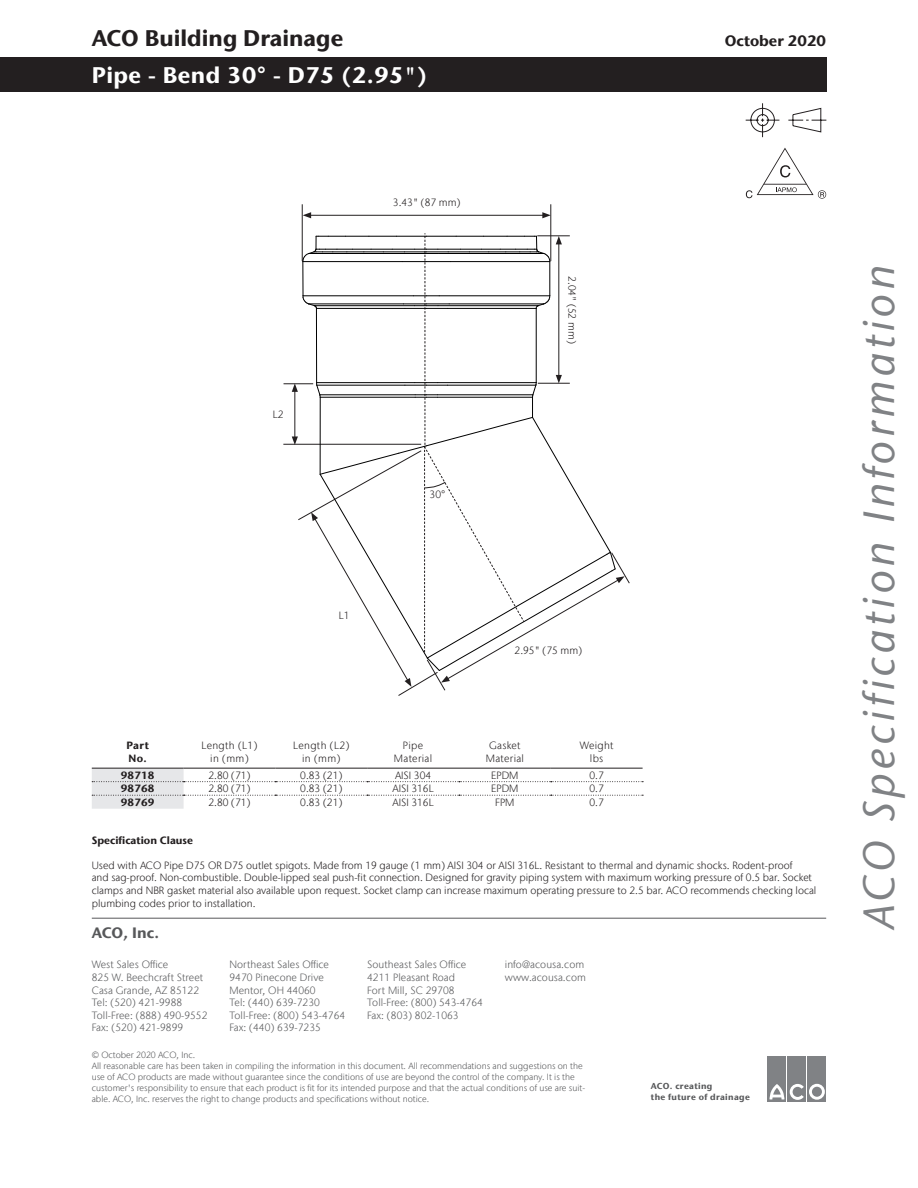
<style>
.page{position:relative;width:918px;height:1188px;background:#fff}
.page>*{position:absolute;margin:0;border:0;box-sizing:border-box;transform-origin:0 0}
.t1{font:italic 500 43.5px "Stone Sans IIITC Com";letter-spacing:.1em;color:#808285}
.t2{font:700 22.5px "Stone Sans IIITC Com";letter-spacing:.02em;color:#fff}
.t3{font:700 22.5px "Stone Sans IIITC Com";color:#231f20}
.t4{font:700 15px "Stone Sans IIITC Com";color:#231f20}
.t5{font:700 15px "Stone Sans IIITC Com";color:#57585a}
.Default_Text{font:300 10.5px/12.6px "Stone Sans IIITC Com";color:#231f20}
.t6{font:300 10.5px/12.6px "Stone Sans IIITC Com";letter-spacing:.005em;color:#57585a}
.Table_Content{font:300 10.5px "Stone Sans IIITC Com";color:#231f20}
.table_header-center{font:300 10.5px "Stone Sans IIITC Com";letter-spacing:.03em;color:#231f20}
.Default_Text-2{font:700 10.5px "Stone Sans IIITC Com";color:#231f20}
.Table_Content-2{font:700 10.5px "Stone Sans IIITC Com";color:#231f20}
.table_header-PartNr{font:700 10.5px "Stone Sans IIITC Com";letter-spacing:.03em;color:#231f20}
.t7{font:300 9px/10.8px "Stone Sans IIITC Com";color:#57585a}
.t8{font:700 8.55px/10.5px "Stone Sans IIITC Com";letter-spacing:.04em;color:#57585a}
</style>
<div class="page">
<svg style="left:746px;top:103px;width:80px;height:34px"></svg>
<div style="left:768px;top:1056px;width:18px;height:46px;background:#808285"></div>
<div style="left:788px;top:1056px;width:18px;height:46px;background:#808285"></div>
<div style="left:808px;top:1056px;width:18px;height:46px;background:#808285"></div>
<svg style="left:769px;top:1084px;width:56px;height:16px"></svg>
<hr style="left:92px;top:918px;width:734px;height:1px;background:#57585a">
<div style="left:0;top:57px;width:826px;height:35px;background:#231f20"></div>
<svg style="left:746px;top:148px;width:80px;height:50px"></svg>
<svg style="left:92px;top:768px;width:551px;height:41px"></svg>
<hr style="left:309px;top:215px;width:236px;height:1px;background:#231f20">
<svg style="left:303px;top:212px;width:8px;height:6px"></svg>
<svg style="left:542px;top:212px;width:8px;height:6px"></svg>
<hr style="left:302px;top:204px;width:1px;height:57px;background:#231f20">
<hr style="left:550px;top:204px;width:1px;height:57px;background:#231f20">
<hr style="left:283px;top:444px;width:138px;height:1px;background:#231f20">
<svg style="left:284px;top:233px;width:346px;height:463px"></svg>
<h2 class="t3" style="left:92px;top:23px;width:253px">ACO Building Drainage</h2>
<h2 class="t2" style="left:92px;top:60px;width:337px">Pipe - Bend 30° - D75 (2.95")</h2>
<h3 class="t4" style="left:725px;top:31px;width:103px">October 2020</h3>
<p class="table_header-PartNr" style="left:126px;top:739px;width:24px">Part</p>
<p class="table_header-PartNr" style="left:129px;top:751px;width:20px">No.</p>
<p class="Default_Text" style="left:273px;top:408px;width:12px">L2</p>
<p class="Default_Text" style="left:393px;top:196px;width:69px">3.43" (87 mm)</p>
<p class="Default_Text" style="left:430px;top:488px;width:17px">30°</p>
<p class="Default_Text" style="left:578px;top:276px;width:69px;rotate:90deg">2.04" (52 mm)</p>
<p class="Default_Text" style="left:339px;top:609px;width:12px">L1</p>
<p class="table_header-center" style="left:201px;top:739px;width:58px">Length (L1)</p>
<p class="table_header-center" style="left:210px;top:752px;width:40px">in (mm)</p>
<p class="table_header-center" style="left:293px;top:739px;width:58px">Length (L2)</p>
<p class="table_header-center" style="left:302px;top:752px;width:40px">in (mm)</p>
<p class="table_header-center" style="left:403px;top:739px;width:22px">Pipe</p>
<p class="table_header-center" style="left:394px;top:752px;width:40px">Material</p>
<p class="Default_Text" style="left:515px;top:644px;width:69px">2.95" (75 mm)</p>
<p class="table_header-center" style="left:489px;top:739px;width:33px">Gasket</p>
<p class="table_header-center" style="left:486px;top:752px;width:40px">Material</p>
<p class="table_header-center" style="left:580px;top:739px;width:35px">Weight</p>
<p class="table_header-center" style="left:590px;top:752px;width:15px">lbs</p>
<p class="Table_Content-2" style="left:121px;top:768px;width:35px">98718</p>
<p class="Table_Content" style="left:208px;top:769px;width:44px">2.80 (71)</p>
<p class="Table_Content" style="left:300px;top:769px;width:44px">0.83 (21)</p>
<p class="Table_Content" style="left:395px;top:769px;width:38px">AISI 304</p>
<p class="Table_Content" style="left:491px;top:769px;width:29px">EPDM</p>
<p class="Table_Content" style="left:590px;top:769px;width:16px">0.7</p>
<p class="Table_Content-2" style="left:121px;top:782px;width:35px">98768</p>
<p class="Table_Content" style="left:208px;top:782px;width:44px">2.80 (71)</p>
<p class="Table_Content" style="left:300px;top:782px;width:44px">0.83 (21)</p>
<p class="Table_Content" style="left:393px;top:782px;width:43px">AISI 316L</p>
<p class="Table_Content" style="left:491px;top:782px;width:29px">EPDM</p>
<p class="Table_Content" style="left:590px;top:782px;width:16px">0.7</p>
<p class="Table_Content-2" style="left:121px;top:795px;width:35px">98769</p>
<p class="Table_Content" style="left:208px;top:796px;width:44px">2.80 (71)</p>
<p class="Table_Content" style="left:300px;top:796px;width:44px">0.83 (21)</p>
<p class="Table_Content" style="left:393px;top:796px;width:43px">AISI 316L</p>
<p class="Table_Content" style="left:495px;top:796px;width:21px">FPM</p>
<p class="Table_Content" style="left:590px;top:796px;width:16px">0.7</p>
<p class="Default_Text-2" style="left:92px;top:833px;width:103px">Specification Clause</p>
<p class="Default_Text" style="left:92px;top:859px;width:726px">Used with ACO Pipe D75 OR D75 outlet spigots. Made from 19 gauge (1 mm) AISI 304 or AISI 316L. Resistant to thermal and dynamic shocks. Rodent-proof<br>and sag-proof. Non-combustible. Double-lipped seal push-fit connection. Designed for gravity piping system with maximum working pressure of 0.5 bar. Socket clamps and NBR gasket material also available upon request. Socket clamp can increase maximum operating pressure to 2.5 bar. ACO recommends checking local plumbing codes prior to installation.</p>
<h3 class="t5" style="left:92px;top:923px;width:69px">ACO, Inc.</h3>
<p class="t6" style="left:92px;top:958px;width:117px">West Sales Office<br>825 W. Beechcraft Street<br>Casa Grande, AZ 85122<br>Tel: (520) 421-9988<br>Toll-Free: (888) 490-9552<br>Fax: (520) 421-9899</p>
<p class="t6" style="left:230px;top:958px;width:117px">Northeast Sales Office<br>9470 Pinecone Drive<br>Mentor, OH 44060<br>Tel: (440) 639-7230<br>Toll-Free: (800) 543-4764<br>Fax: (440) 639-7235</p>
<p class="t6" style="left:367px;top:958px;width:117px">Southeast Sales Office<br>4211 Pleasant Road<br>Fort Mill, SC 29708<br>Toll-Free: (800) 543-4764<br>Fax: (803) 802-1063</p>
<p class="t6" style="left:505px;top:958px;width:83px">info@acousa.com www.acousa.com</p>
<p class="t7" style="left:92px;top:1050px;width:495px">© October 2020 ACO, Inc.<br>All reasonable care has been taken in compiling the information in this document. All recommendations and suggestions on the use of ACO products are made without guarantee since the conditions of use are beyond the control of the company. It is the customer's responsibility to ensure that each product is fit for its intended purpose and that the actual conditions of use are suit&shy;able. ACO, Inc. reserves the right to change products and specifications without notice.</p>
<p class="t8" style="left:651px;top:1081px;width:101px">ACO. creating<br>the future of drainage</p>
<h1 class="t1" style="left:852px;top:928px;width:665px;rotate:-90deg">ACO Specification Information</h1>
</div>
